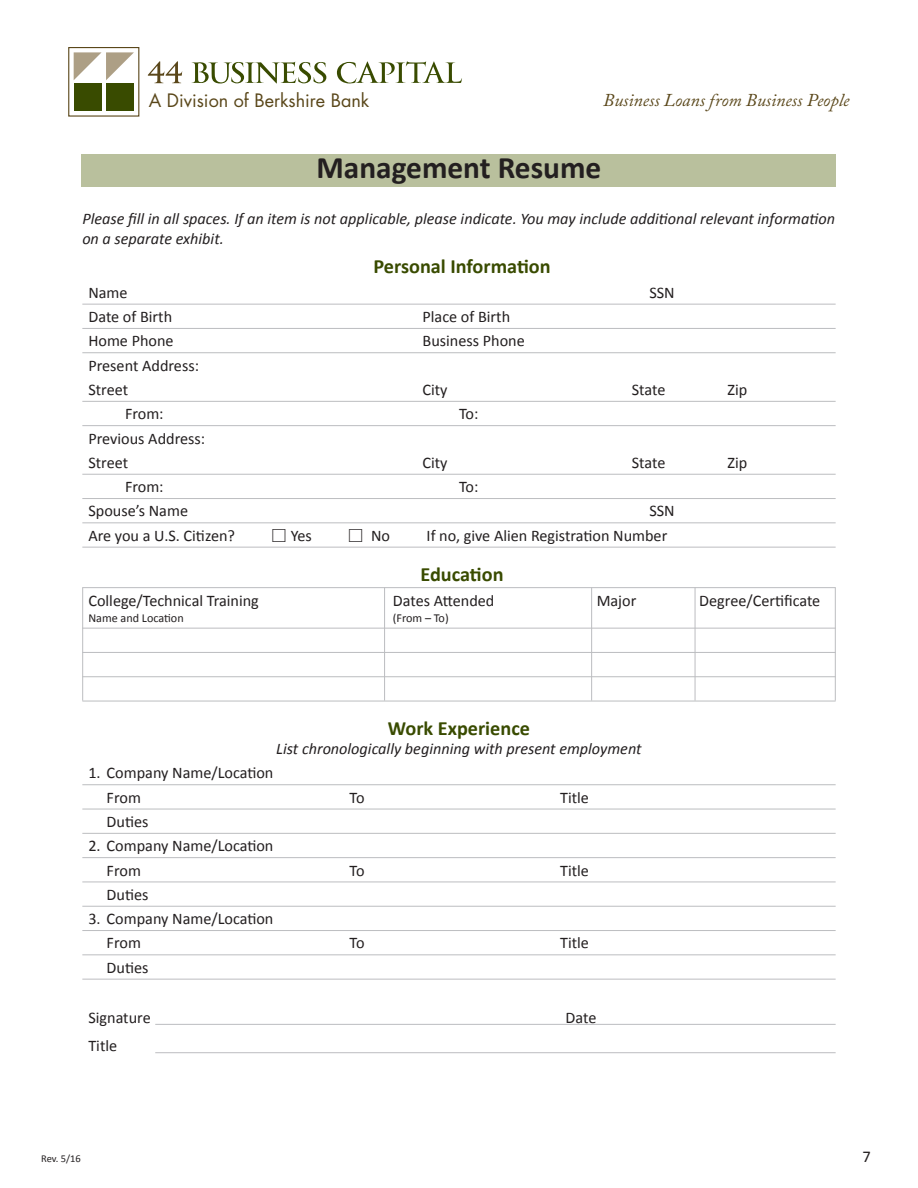
<style>
.page{position:relative;width:918px;height:1188px;background:#fff}
.page>*{position:absolute;margin:0;border:0;box-sizing:border-box;transform-origin:0 0}
.t1{font:700 31.35px "Calibri";color:#231f20}
.t2{font:700 20.25px "Calibri";color:#394b00}
.t3{font:italic 18px "Adobe Caslon Pro";color:#5a471a}
.t4{font:18px "Futura";color:#5a471a}
.t5{font:16.5px "Calibri";color:#231f20}
.t6{font:16.2px/24.3px "Calibri";color:#231f20}
.t7{font:italic 16.2px/19.5px "Calibri";color:#231f20}
.t8{font:12.15px "Calibri";color:#231f20}
.t9{font:10.5px "Calibri";color:#231f20}
.s1{font-family:"Universal Newswith Comm Pi"}
</style>
<div class="page">
<div style="left:68px;top:47px;width:71px;height:70px;border:1px solid #5a471a"></div>
<div style="left:74px;top:83px;width:28px;height:28px;background:#394b00"></div>
<svg style="left:74px;top:52px;width:60px;height:28px"></svg>
<div style="left:106px;top:83px;width:28px;height:28px;background:#394b00"></div>
<svg style="left:192px;top:62px;width:134px;height:21px"></svg>
<svg style="left:337px;top:61px;width:125px;height:22px"></svg>
<svg style="left:148px;top:61px;width:34px;height:22px"></svg>
<div style="left:82px;top:154px;width:754px;height:33px;background:#b9c09d"></div>
<hr style="left:82px;top:304px;width:754px;height:1px;background:#bcbdc0">
<hr style="left:82px;top:328px;width:754px;height:1px;background:#bcbdc0">
<hr style="left:82px;top:352px;width:754px;height:1px;background:#bcbdc0">
<hr style="left:82px;top:401px;width:754px;height:1px;background:#bcbdc0">
<hr style="left:82px;top:425px;width:754px;height:1px;background:#bcbdc0">
<hr style="left:82px;top:474px;width:754px;height:1px;background:#bcbdc0">
<hr style="left:82px;top:498px;width:754px;height:1px;background:#bcbdc0">
<hr style="left:82px;top:523px;width:754px;height:1px;background:#bcbdc0">
<hr style="left:82px;top:547px;width:754px;height:1px;background:#bcbdc0">
<hr style="left:82px;top:587px;width:754px;height:1px;background:#bcbdc0">
<hr style="left:82px;top:628px;width:754px;height:1px;background:#bcbdc0">
<hr style="left:82px;top:652px;width:754px;height:1px;background:#bcbdc0">
<hr style="left:82px;top:676px;width:754px;height:1px;background:#bcbdc0">
<hr style="left:82px;top:701px;width:754px;height:1px;background:#bcbdc0">
<hr style="left:82px;top:784px;width:754px;height:1px;background:#bcbdc0">
<hr style="left:82px;top:809px;width:754px;height:1px;background:#bcbdc0">
<hr style="left:82px;top:833px;width:754px;height:1px;background:#bcbdc0">
<hr style="left:82px;top:857px;width:754px;height:1px;background:#bcbdc0">
<hr style="left:82px;top:882px;width:754px;height:1px;background:#bcbdc0">
<hr style="left:82px;top:906px;width:754px;height:1px;background:#bcbdc0">
<hr style="left:82px;top:930px;width:754px;height:1px;background:#bcbdc0">
<hr style="left:82px;top:955px;width:754px;height:1px;background:#bcbdc0">
<hr style="left:82px;top:979px;width:754px;height:1px;background:#bcbdc0">
<hr style="left:155px;top:1024px;width:681px;height:1px;background:#bcbdc0">
<hr style="left:155px;top:1052px;width:681px;height:1px;background:#bcbdc0">
<hr style="left:384px;top:588px;width:1px;height:113px;background:#bcbdc0">
<hr style="left:82px;top:588px;width:1px;height:113px;background:#bcbdc0">
<hr style="left:591px;top:588px;width:1px;height:113px;background:#bcbdc0">
<hr style="left:695px;top:588px;width:1px;height:113px;background:#bcbdc0">
<hr style="left:835px;top:588px;width:1px;height:113px;background:#bcbdc0">
<p class="t4" style="left:149px;top:88px;width:222px">A Division of Berkshire Bank</p>
<p class="t3" style="left:603px;top:90px;width:248px">Business Loans from Business People</p>
<p class="t1" style="left:317px;top:147px;width:286px">Management Resume</p>
<p class="t7" style="left:82px;top:209px;width:754px">Please fill in all spaces. If an item is not applicable, please indicate. You may include additional relevant information on a separate exhibit.</p>
<p class="t2" style="left:373px;top:254px;width:179px">Personal Information</p>
<p class="t6" style="left:88px;top:280px;width:41px">Name</p>
<p class="t6" style="left:649px;top:280px;width:27px">SSN</p>
<p class="t6" style="left:88px;top:305px;width:85px">Date of Birth</p>
<p class="t6" style="left:423px;top:305px;width:89px">Place of Birth</p>
<p class="t6" style="left:88px;top:329px;width:87px">Home Phone</p>
<p class="t6" style="left:423px;top:329px;width:104px">Business Phone</p>
<p class="t6" style="left:88px;top:353px;width:112px">Present Address:<br>Street</p>
<p class="t6" style="left:423px;top:377px;width:27px">City</p>
<p class="t6" style="left:632px;top:377px;width:35px">State</p>
<p class="t6" style="left:728px;top:377px;width:21px">Zip</p>
<p class="t6" style="left:125px;top:402px;width:40px">From:</p>
<p class="t6" style="left:459px;top:402px;width:21px">To:</p>
<p class="t6" style="left:88px;top:426px;width:118px">Previous Address:<br>Street</p>
<p class="t6" style="left:423px;top:450px;width:27px">City</p>
<p class="t6" style="left:632px;top:450px;width:35px">State</p>
<p class="t6" style="left:728px;top:450px;width:21px">Zip</p>
<p class="t6" style="left:125px;top:475px;width:40px">From:</p>
<p class="t6" style="left:459px;top:475px;width:21px">To:</p>
<p class="t6" style="left:88px;top:499px;width:101px">Spouse’s Name</p>
<p class="t6" style="left:649px;top:499px;width:27px">SSN</p>
<p class="t6" style="left:88px;top:523px;width:148px">Are you a U.S. Citizen?</p>
<p class="t6" style="left:272px;top:523px;width:42px"><span class="s1">M</span> Yes</p>
<p class="t6" style="left:348px;top:523px;width:43px"><span class="s1">M</span> No</p>
<p class="t6" style="left:427px;top:523px;width:242px">If no, give Alien Registration Number</p>
<p class="t2" style="left:420px;top:562px;width:85px">Education</p>
<p class="t6" style="left:88px;top:588px;width:172px">College/Technical Training</p>
<p class="t6" style="left:393px;top:588px;width:103px">Dates Attended</p>
<p class="t6" style="left:597px;top:588px;width:41px">Major</p>
<p class="t6" style="left:699px;top:588px;width:123px">Degree/Certificate</p>
<p class="t8" style="left:88px;top:610px;width:97px">Name and Location</p>
<p class="t8" style="left:393px;top:610px;width:57px">(From – To)</p>
<p class="t2" style="left:388px;top:715px;width:144px">Work Experience</p>
<p class="t7" style="left:276px;top:738px;width:367px">List chronologically beginning with present employment</p>
<p class="t6" style="left:88px;top:761px;width:187px">1. Company Name/Location</p>
<p class="t6" style="left:107px;top:785px;width:36px">From</p>
<p class="t6" style="left:350px;top:785px;width:16px">To</p>
<p class="t6" style="left:560px;top:785px;width:30px">Title</p>
<p class="t6" style="left:107px;top:809px;width:43px">Duties</p>
<p class="t6" style="left:88px;top:834px;width:187px">2. Company Name/Location</p>
<p class="t6" style="left:107px;top:858px;width:36px">From</p>
<p class="t6" style="left:350px;top:858px;width:16px">To</p>
<p class="t6" style="left:560px;top:858px;width:30px">Title</p>
<p class="t6" style="left:107px;top:882px;width:43px">Duties</p>
<p class="t6" style="left:88px;top:907px;width:187px">3. Company Name/Location</p>
<p class="t6" style="left:107px;top:931px;width:36px">From</p>
<p class="t6" style="left:350px;top:931px;width:16px">To</p>
<p class="t6" style="left:560px;top:931px;width:30px">Title</p>
<p class="t6" style="left:107px;top:955px;width:43px">Duties</p>
<p class="t6" style="left:88px;top:1005px;width:64px">Signature</p>
<p class="t6" style="left:566px;top:1005px;width:32px">Date</p>
<p class="t6" style="left:88px;top:1034px;width:30px">Title</p>
<p class="t9" style="left:41px;top:1152px;width:41px">Rev. 5/16</p>
<p class="t5" style="left:862px;top:1146px;width:10px">7</p>
</div>
